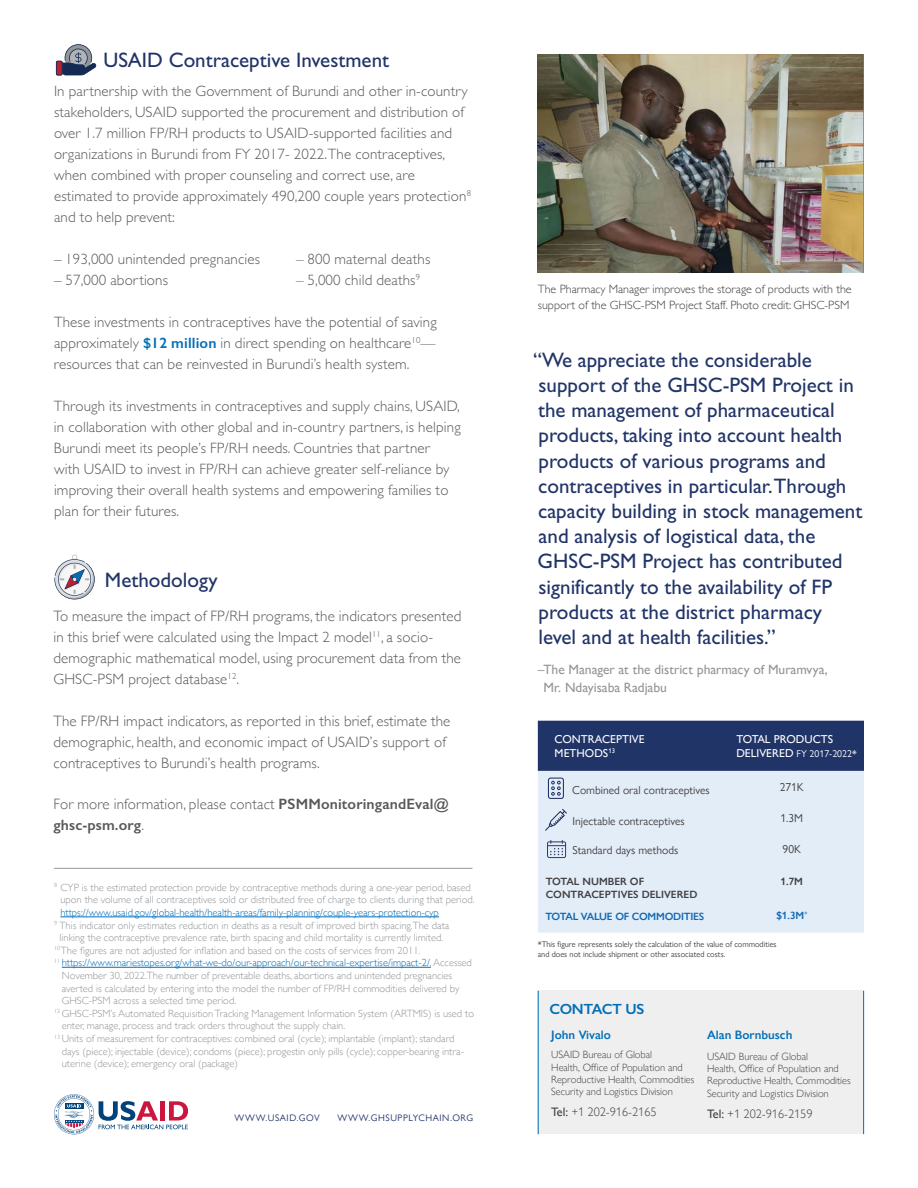
<style>
.page{position:relative;width:918px;height:1188px;background:#fff}
.page>*{position:absolute;margin:0;border:0;box-sizing:border-box;transform-origin:0 0}
.t1{font:21px/25.2px "Gill Sans Std";color:#213468}
.t2{font:300 15px/21px "Gill Sans Std";letter-spacing:.01em;color:#58595b}
.t3{font:300 15px/21px "Gill Sans";letter-spacing:.01em;color:#58595b}
.t4{font:600 14.85px "Gill Sans";letter-spacing:-.02em;color:#006fb9}
.t5{font:500 13.5px/18px "Gill Sans Nova";color:#939598}
.t6{font:300 12.3px "Gill Sans Nova";color:#414042}
.t7{font:600 12.3px "Gill Sans Nova";color:#006fb9}
.t8{font:300 12px/16.5px "Gill Sans";color:#414042}
.t9{font:11.4px "Gill Sans Nova";color:#414042}
.t10{font:500 11.4px/13.8px "Gill Sans Nova";color:#fff}
.t11{font:300 10.5px "Gill Sans";color:#939598}
.t12{font:300 10.5px "Gill Sans Nova";color:#414042}
.t13{font:300 10.5px "Gill Sans";color:#006fb9}
.t14{font:600 10.5px/12.6px "Gill Sans Nova";color:#414042}
.t15{font:600 10.5px "Gill Sans Nova";letter-spacing:-.02em;color:#1268b3}
.t16{font:9.75px "Gill Sans Nova";color:#fff}
.t17{font:9.45px "Gill Sans Nova";letter-spacing:.06em;color:#213468}
.t18{font:8.25px/9.9px "Gill Sans Nova";color:#414042}
.s1{font-family:"Gill Sans";color:#414042}
.s2{font-family:"Gill Sans";font-weight:600;color:#006fb9}
.s3{font-weight:600}
.s4{color:#939598}
.s5{font-weight:500;font-size:11.4px}
.s6{font-weight:500}
</style>
<div class="page">
<div style="left:538px;top:991px;width:326px;height:143px;background:#f0efef"></div>
<hr style="left:54px;top:868px;width:418px;height:1px;background:#939598">
<hr style="left:863px;top:991px;width:1px;height:143px;background:#006fb9">
<hr style="left:538px;top:991px;width:1px;height:143px;background:#006fb9">
<hr style="left:60px;top:917px;width:379px;height:1px;background:#006fb9">
<hr style="left:62px;top:967px;width:369px;height:1px;background:#006fb9">
<svg style="left:56px;top:44px;width:41px;height:31px"></svg>
<svg style="left:54px;top:555px;width:41px;height:44px"></svg>
<svg style="left:54px;top:1094px;width:134px;height:40px"></svg>
<img style="left:538px;top:54px;width:326px;height:218px">
<div style="left:538px;top:721px;width:326px;height:50px;background:#213468"></div>
<div style="left:538px;top:771px;width:326px;height:162px;background:#e3edf8"></div>
<svg style="left:547px;top:840px;width:19px;height:18px"></svg>
<svg style="left:548px;top:778px;width:16px;height:21px"></svg>
<svg style="left:545px;top:809px;width:22px;height:22px"></svg>
<h2 class="t1" style="left:104px;top:47px;width:287px">USAID Contraceptive Investment</h2>
<p class="t2" style="left:54px;top:81px;width:419px">In partnership with the Government of Burundi and other in-country stakeholders, USAID supported the procurement and distribution of over 1.7 million FP/RH products to USAID-supported facilities and organizations in Burundi from FY 2017- 2022.The contraceptives, when combined with proper counseling and correct use, are estimated to provide approximately 490,200 couple years protection<sup>8 </sup>and to help prevent:</p>
<p class="t2" style="left:54px;top:249px;width:208px"><span class="s1">–</span> 193,000 unintended pregnancies</p>
<p class="t2" style="left:296px;top:249px;width:136px">– 800 maternal deaths</p>
<p class="t2" style="left:54px;top:270px;width:116px"><span class="s1">–</span> 57,000 abortions</p>
<p class="t2" style="left:296px;top:270px;width:126px">– 5,000 child deaths<sup>9</sup></p>
<p class="t2" style="left:54px;top:312px;width:384px;text-align:justify">These investments in contraceptives have the potential of saving approximately <span class="s2">$12 million</span> in direct spending on healthcare<sup>10</sup>— resources that can be reinvested in Burundi’s health system.</p>
<p class="t2" style="left:54px;top:396px;width:408px">Through its investments in contraceptives and supply chains, USAID, in collaboration with other global and in-country partners, is helping Burundi meet its people’s FP/RH needs. Countries that partner<br>with USAID to invest in FP/RH can achieve greater self-reliance by improving their overall health systems and empowering families to plan for their futures.</p>
<h2 class="t1" style="left:105px;top:568px;width:114px">Methodology</h2>
<p class="t3" style="left:53px;top:605px;width:410px">To measure the impact of FP/RH programs, the indicators presented in this brief were calculated using the Impact 2 model<sup>11</sup>, a socio&shy;demographic mathematical model, using procurement data from the GHSC-PSM project database<sup>12</sup>.</p>
<p class="t3" style="left:53px;top:710px;width:399px">The FP/RH impact indicators, as reported in this brief, estimate the demographic, health, and economic impact of USAID’s support of contraceptives to Burundi’s health programs.</p>
<p class="t3" style="left:53px;top:793px;width:397px">For more information, please contact <span class="s3">PSMMonitoringandEval@ ghsc-psm.org</span>.</p>
<p class="t11" style="left:54px;top:879px;width:418px"><sup>8</sup> CYP is the estimated protection provide by contraceptive methods during a one-year period, based</p>
<p class="t11" style="left:60px;top:892px;width:416px">upon the volume of all contraceptives sold or distributed free of charge to clients during that period.</p>
<p class="t13" style="left:60px;top:904px;width:380px">https://www.usaid.gov/global-health/health-areas/family-planning/couple-years-protection-cyp</p>
<p class="t11" style="left:54px;top:917px;width:397px"><sup>9</sup> This indicator only estimates reduction in deaths as a result of improved birth spacing.The data</p>
<p class="t11" style="left:60px;top:930px;width:385px">linking the contraceptive prevalence rate, birth spacing and child mortality is currently limited.</p>
<p class="t11" style="left:54px;top:942px;width:368px"><sup>10</sup> The figures are not adjusted for inflation and based on the costs of services from 2011.</p>
<p class="t13" style="left:54px;top:955px;width:419px"><sup>11</sup> https://www.mariestopes.org/what-we-do/our-approach/our-technical-expertise/impact-2/.<span class="s4">Accessed</span></p>
<p class="t11" style="left:62px;top:967px;width:392px">November 30, 2022.The number of preventable deaths, abortions and unintended pregnancies</p>
<p class="t11" style="left:62px;top:980px;width:399px">averted is calculated by entering into the model the number of FP/RH commodities delivered by</p>
<p class="t11" style="left:62px;top:993px;width:176px">GHSC-PSM across a selected time period.</p>
<p class="t11" style="left:54px;top:1005px;width:422px"><sup>12</sup> GHSC-PSM’s Automated Requisition Tracking Management Information System (ARTMIS) is used to</p>
<p class="t11" style="left:62px;top:1018px;width:285px">enter, manage, process and track orders throughout the supply chain.</p>
<p class="t11" style="left:54px;top:1030px;width:402px"><sup>13</sup> Units of measurement for contraceptives: combined oral (cycle); implantable (implant); standard</p>
<p class="t11" style="left:62px;top:1043px;width:404px">days (piece); injectable (device); condoms (piece); progestin only pills (cycle); copper-bearing intra-</p>
<p class="t11" style="left:62px;top:1056px;width:178px">uterine (device); emergency oral (package)</p>
<p class="t17" style="left:234px;top:1112px;width:87px">WWW.USAID.GOV</p>
<p class="t17" style="left:338px;top:1112px;width:137px">WWW.GHSUPPLYCHAIN.ORG</p>
<p class="t8" style="left:538px;top:280px;width:315px">The Pharmacy Manager improves the storage of products with the support of the GHSC-PSM Project Staff. Photo credit: GHSC-PSM</p>
<p class="t1" style="left:533px;top:347px;width:331px">“We appreciate the considerable support of the GHSC-PSM Project in the management of pharmaceutical products, taking into account health products of various programs and contraceptives in particular.Through capacity building in stock management and analysis of logistical data, the GHSC-PSM Project has contributed significantly to the availability of FP products at the district pharmacy<br>level and at health facilities.”</p>
<p class="t5" style="left:544px;top:660px;width:286px;text-indent:-6px">–The Manager at the district pharmacy of Muramvya,<br>Mr. Ndayisaba Radjabu</p>
<p class="t10" style="left:555px;top:732px;width:92px">CONTRACEPTIVE<br>METHODS<sup>13</sup></p>
<p class="t10" style="left:736px;top:732px;width:99px">TOTAL PRODUCTS</p>
<p class="t16" style="left:736px;top:748px;width:122px"><span class="s5">DELIVERED</span> FY 2017-2022*</p>
<p class="t9" style="left:572px;top:783px;width:139px">Combined oral contraceptives</p>
<p class="t9" style="left:780px;top:780px;width:26px">271K</p>
<p class="t9" style="left:572px;top:814px;width:114px">Injectable contraceptives</p>
<p class="t9" style="left:781px;top:811px;width:24px">1.3M</p>
<p class="t9" style="left:572px;top:843px;width:107px">Standard days methods</p>
<p class="t9" style="left:783px;top:842px;width:20px">90K</p>
<p class="t14" style="left:546px;top:875px;width:153px">TOTAL NUMBER OF<br>CONTRACEPTIVES DELIVERED</p>
<p class="t14" style="left:781px;top:875px;width:24px">1.7M</p>
<p class="t15" style="left:545px;top:910px;width:160px">TOTAL VALUE OF COMMODITIES</p>
<p class="t15" style="left:776px;top:909px;width:32px">$1.3M<sup>*</sup></p>
<p class="t18" style="left:538px;top:939px;width:240px">*This figure represents solely the calculation of the value of commodities and does not include shipment or other associated costs.</p>
<h2 class="t4" style="left:549px;top:1000px;width:97px">CONTACT US</h2>
<p class="t7" style="left:551px;top:1027px;width:61px">John Vivalo</p>
<p class="t7" style="left:707px;top:1027px;width:87px">Alan Bornbusch</p>
<p class="t12" style="left:551px;top:1048px;width:102px">USAID Bureau of Global</p>
<p class="t12" style="left:707px;top:1050px;width:102px">USAID Bureau of Global</p>
<p class="t12" style="left:551px;top:1061px;width:133px">Health, Office of Population and</p>
<p class="t12" style="left:707px;top:1062px;width:133px">Health, Office of Population and</p>
<p class="t12" style="left:551px;top:1073px;width:145px">Reproductive Health, Commodities</p>
<p class="t12" style="left:707px;top:1074px;width:145px">Reproductive Health, Commodities</p>
<p class="t12" style="left:551px;top:1085px;width:123px">Security and Logistics Division</p>
<p class="t12" style="left:707px;top:1087px;width:123px">Security and Logistics Division</p>
<p class="t6" style="left:551px;top:1104px;width:107px"><span class="s6">Tel:</span> +1 202-916-2165</p>
<p class="t6" style="left:707px;top:1106px;width:107px"><span class="s6">Tel:</span> +1 202-916-2159</p>
</div>
